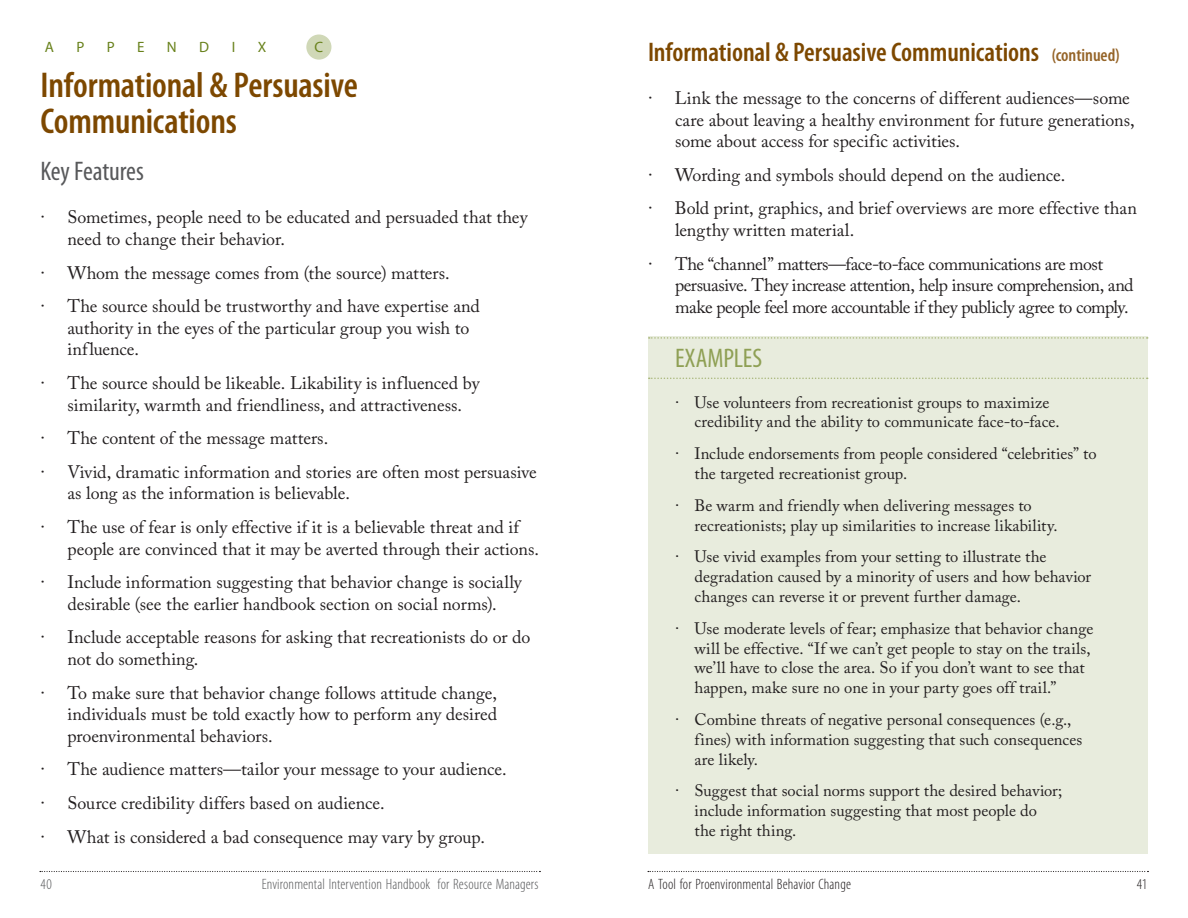
<style>
.page{position:relative;width:1188px;height:918px;background:#fff}
.page>*{position:absolute;margin:0;border:0;box-sizing:border-box;transform-origin:0 0}
.t1{font:600 condensed 36px/36px "Myriad Pro";letter-spacing:-.005em;color:#7d4800}
.t2{font:600 condensed 27px "Myriad Pro";color:#7d4800}
.t3{font:condensed 27px "Myriad Pro";letter-spacing:-.005em;color:#58595b}
.t4{font:condensed 27px "Myriad Pro";letter-spacing:-.005em;color:#8fa055}
.t5{font:18px/33.6px "Adobe Caslon Pro";letter-spacing:-.005em;color:#231f20}
.t6{font:18px/21.6px "Adobe Caslon Pro";letter-spacing:-.03em;color:#231f20}
.t7{font:16.5px/19.8px "Adobe Caslon Pro";color:#231f20}
.t8{font:300 condensed 15px "Myriad Pro";letter-spacing:.01em;color:#58595b}
.t9{font:300 condensed 15px "Myriad Pro";letter-spacing:.01em;color:#231f20}
.t10{font:15px "Myriad Pro";color:#68811b}
.s1{font-size:18px;color:#956428}
</style>
<div class="page">
<svg style="left:40px;top:871px;width:500px;height:1px"></svg>
<svg style="left:648px;top:871px;width:501px;height:1px"></svg>
<div style="left:648px;top:336px;width:500px;height:518px;background:#e8ecdd"></div>
<svg style="left:649px;top:337px;width:499px;height:2px"></svg>
<svg style="left:649px;top:378px;width:499px;height:1px"></svg>
<div style="left:306px;top:34px;width:25px;height:26px;background:#d0d8b7;border-radius:50%"></div>
<p class="t10" style="left:45px;top:42px;width:11px">A</p>
<p class="t10" style="left:76px;top:42px;width:9px">P</p>
<p class="t10" style="left:107px;top:42px;width:9px">P</p>
<p class="t10" style="left:137px;top:42px;width:9px">E</p>
<p class="t10" style="left:167px;top:42px;width:11px">N</p>
<p class="t10" style="left:199px;top:42px;width:11px">D</p>
<p class="t10" style="left:232px;top:42px;width:5px">I</p>
<p class="t10" style="left:258px;top:42px;width:10px">X</p>
<p class="t10" style="left:314px;top:42px;width:10px">C</p>
<p class="t1" style="left:40px;top:70px;width:319px">Informational &amp; Persuasive<br>Communications</p>
<p class="t3" style="left:40px;top:161px;width:105px">Key Features</p>
<p class="t5" style="left:68px;top:208px;width:462px;line-height:21.6px;text-indent:-27px">· Sometimes, people need to be educated and persuaded that they need to change their behavior.</p>
<p class="t5" style="left:40px;top:258px;width:441px">· Whom the message comes from (the source) matters.<br>· The source should be trustworthy and have expertise and</p>
<p class="t5" style="left:68px;top:319px;width:403px;line-height:21.6px">authority in the eyes of the particular group you wish to influence.</p>
<p class="t5" style="left:40px;top:374px;width:441px;line-height:21.6px;text-align:center">· The source should be likeable. Likability is influenced by similarity, warmth and friendliness, and attractiveness.</p>
<p class="t5" style="left:40px;top:423px;width:498px">· The content of the message matters.<br>· Vivid, dramatic information and stories are often most persuasive</p>
<p class="t5" style="left:40px;top:478px;width:480px;text-indent:27px">as long as the information is believable.<br>· The use of fear is only effective if it is a believable threat and if</p>
<p class="t5" style="left:40px;top:534px;width:500px;text-indent:27px">people are convinced that it may be averted through their actions. · Include information suggesting that behavior change is socially</p>
<p class="t5" style="left:40px;top:589px;width:491px;text-align:center">desirable (see the earlier handbook section on social norms).<br>· Include acceptable reasons for asking that recreationists do or do</p>
<p class="t5" style="left:40px;top:644px;width:458px;text-indent:27px">not do something.<br>· To make sure that behavior change follows attitude change,</p>
<p class="t5" style="left:68px;top:705px;width:431px;line-height:21.6px">individuals must be told exactly how to perform any desired proenvironmental behaviors.</p>
<p class="t5" style="left:40px;top:754px;width:468px">· The audience matters—tailor your message to your audience. · Source credibility differs based on audience.<br>· What is considered a bad consequence may vary by group.</p>
<p class="t2" style="left:648px;top:42px;width:473px">Informational &amp; Persuasive Communications <span class="s1">(continued)</span></p>
<p class="t5" style="left:675px;top:89px;width:461px;line-height:21.6px;text-indent:-27px">· Link the message to the concerns of different audiences—some care about leaving a healthy environment for future generations, some about access for specific activities.</p>
<p class="t5" style="left:648px;top:160px;width:491px">· Wording and symbols should depend on the audience.<br>· Bold print, graphics, and brief overviews are more effective than</p>
<p class="t5" style="left:648px;top:215px;width:457px;text-indent:27px">lengthy written material.<br>· The “channel” matters—face-to-face communications are most</p>
<p class="t6" style="left:675px;top:276px;width:460px">persuasive. They increase attention, help insure comprehension, and make people feel more accountable if they publicly agree to comply.</p>
<p class="t4" style="left:675px;top:348px;width:89px">EXAMPLES</p>
<p class="t7" style="left:694px;top:394px;width:367px;text-indent:-19px">· Use volunteers from recreationist groups to maximize credibility and the ability to communicate face-to-face.</p>
<p class="t7" style="left:694px;top:445px;width:404px;text-indent:-19px">· Include endorsements from people considered “celebrities” to the targeted recreationist group.</p>
<p class="t7" style="left:694px;top:497px;width:365px;text-indent:-19px">· Be warm and friendly when delivering messages to recreationists; play up similarities to increase likability.</p>
<p class="t7" style="left:694px;top:549px;width:398px;text-indent:-19px">· Use vivid examples from your setting to illustrate the degradation caused by a minority of users and how behavior changes can reverse it or prevent further damage.</p>
<p class="t7" style="left:694px;top:620px;width:400px;text-indent:-19px">· Use moderate levels of fear; emphasize that behavior change will be effective. “If we can’t get people to stay on the trails, we’ll have to close the area. So if you don’t want to see that happen, make sure no one in your party goes off trail.”</p>
<p class="t7" style="left:694px;top:711px;width:389px;text-indent:-19px">· Combine threats of negative personal consequences (e.g., fines) with information suggesting that such consequences are likely.</p>
<p class="t7" style="left:694px;top:783px;width:369px;text-indent:-19px">· Suggest that social norms support the desired behavior; include information suggesting that most people do the right thing.</p>
<p class="t8" style="left:40px;top:878px;width:13px">40</p>
<p class="t8" style="left:262px;top:878px;width:278px">Environmental Intervention Handbook for Resource Managers</p>
<p class="t9" style="left:648px;top:878px;width:204px">A Tool for Proenvironmental Behavior Change</p>
<p class="t9" style="left:1137px;top:878px;width:12px">41</p>
</div>
